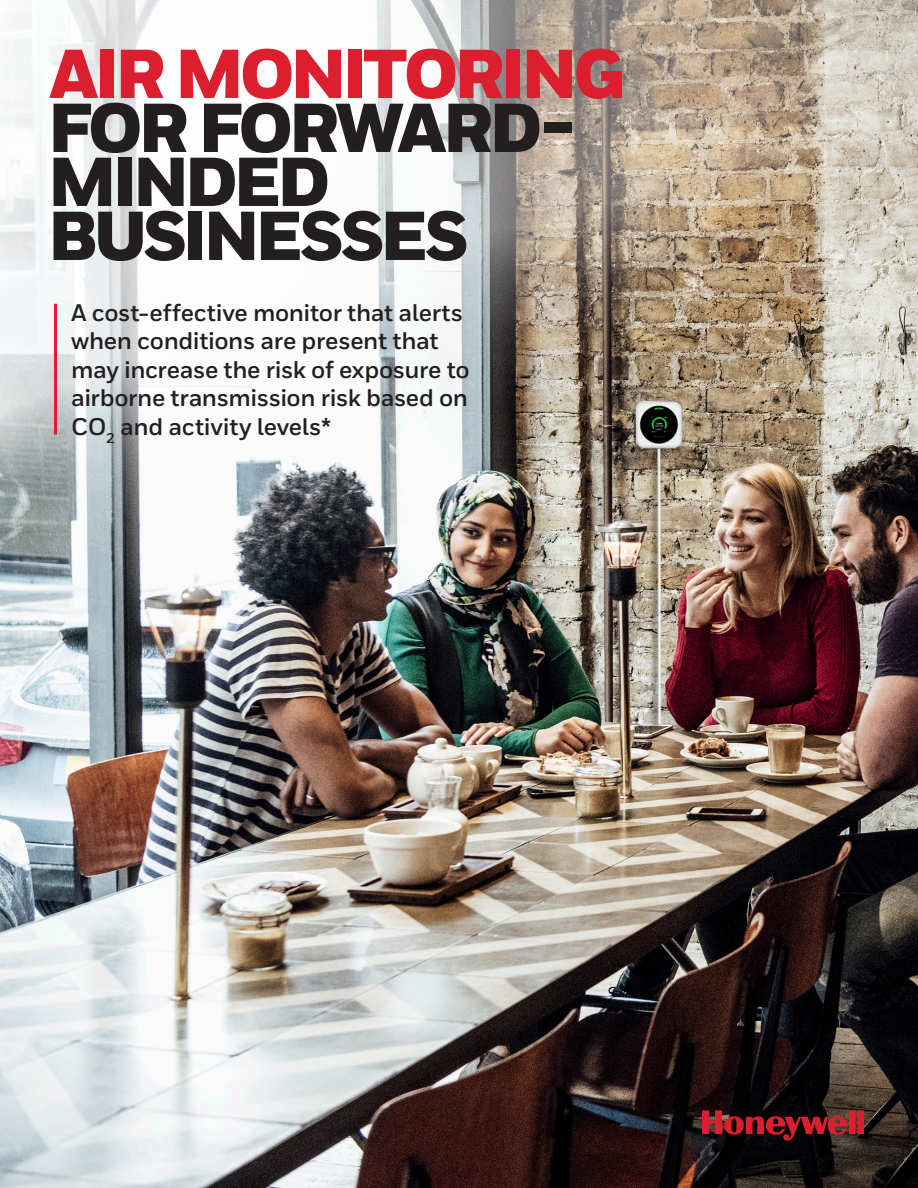
<style>
.page{position:relative;width:918px;height:1188px;background:#fff}
.page>*{position:absolute;margin:0;border:0;box-sizing:border-box;transform-origin:0 0}
.Title_46_36__the_res{font:900 69px/54px "Honeywell Sans";letter-spacing:-.065em;color:#231f20}
.Title_46_36__U{font:900 69px "Honeywell Sans";letter-spacing:-.065em;color:#dc1f2e}
.Intro_Body{font:700 24px/28.5px "Honeywell Sans";letter-spacing:-.015em;color:#231f20}
</style>
<div class="page">
<img style="left:0;top:649px;width:918px;height:539px">
<svg style="left:702px;top:1110px;width:162px;height:31px;background:#66171e"></svg>
<img style="left:0;top:0;width:918px;height:649px">
<hr style="left:54px;top:304px;width:3px;height:131px;background:#dc1f2e">
<p class="Title_46_36__U" style="left:49px;top:31px;width:578px">AIR MONITORING</p>
<p class="Title_46_36__the_res" style="left:48px;top:104px;width:529px">FOR FORWARD-</p>
<p class="Title_46_36__the_res" style="left:48px;top:158px;width:423px">MINDED<br>BUSINESSES</p>
<p class="Intro_Body" style="left:71px;top:299px;width:400px">A cost-effective monitor that alerts when conditions are present that may increase the risk of exposure to airborne transmission risk based on CO<sub>2</sub> and activity levels*</p>
</div>
